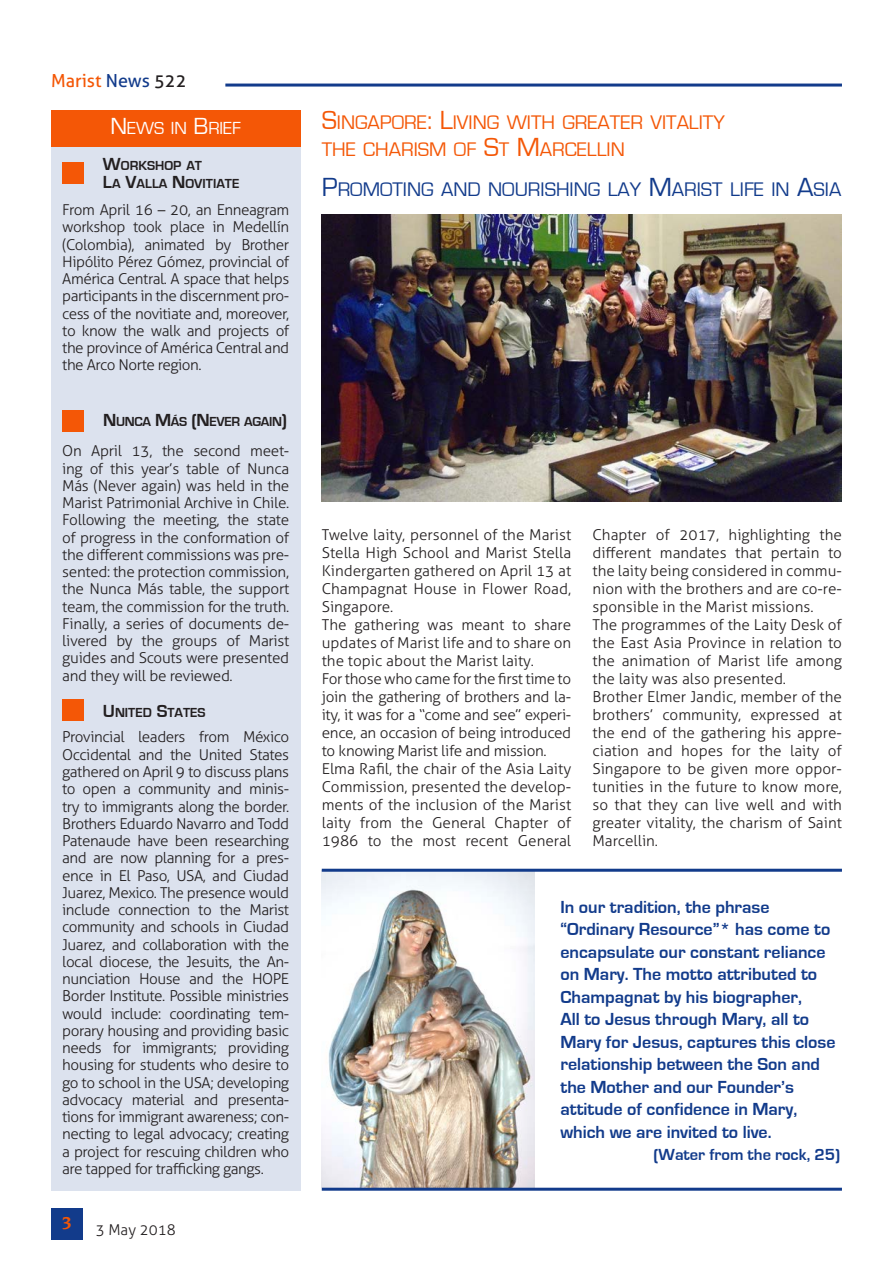
<style>
.page{position:relative;width:893px;height:1263px;background:#fff}
.page>*{position:absolute;margin:0;border:0;box-sizing:border-box;transform-origin:0 0}
.Titolo{font:20.25px/27px "Eurostile";color:#f45706}
.Titolo-2{font:20.25px "Eurostile";color:#123b8b}
.Citacion{font:700 18px/22.5px "Eurostile";color:#123b8b}
.t1{font:18px "Aller";color:#f45706}
.TitoloBox{font:18px "Eurostile";color:#fff}
.t2{font:700 18px "Novarese IT Cby BT";color:#f45706}
.Citacion-2{font:700 16.5px "Eurostile";color:#123b8b}
.Testo_sinEspacio{font:300 15px/17.2px "Aller";color:#231f20;text-align:justify}
.SottoTitoloBox{font:700 13.5px "Eurostile";color:#231f20}
.SottoTitoloBox-2{font:700 13.5px "Eurostile";letter-spacing:-.025em;color:#231f20}
.s1{color:#123b8b}
.s2{color:#231f20}
.s3{font-size:24px}
.s4{font-size:27px}
.s5{font-size:18px}
</style>
<div class="page">
<hr style="left:225px;top:84px;width:617px;height:3px;background:#123b8b">
<div style="left:51px;top:1208px;width:32px;height:31px;background:#123b8b"></div>
<div style="left:51px;top:147px;width:249px;height:1044px;background:#dce2ee"></div>
<div style="left:51px;top:111px;width:249px;height:36px;background:#f45706"></div>
<div style="left:62px;top:162px;width:22px;height:21px;background:#f45706"></div>
<div style="left:62px;top:410px;width:22px;height:22px;background:#f45706"></div>
<div style="left:62px;top:700px;width:21px;height:21px;background:#f45706"></div>
<img style="left:322px;top:214px;width:520px;height:287px">
<img style="left:322px;top:872px;width:212px;height:316px">
<hr style="left:322px;top:869px;width:520px;height:3px;background:#123b8b">
<hr style="left:322px;top:1188px;width:520px;height:3px;background:#123b8b">
<p class="t1" style="left:51px;top:69px;width:137px">Marist <span class="s1">News</span> <span class="s2">522</span></p>
<p class="TitoloBox" style="left:110px;top:118px;width:132px"><span class="s3">N</span>EWS IN <span class="s3">B</span>RIEF</p>
<p class="Titolo" style="left:322px;top:109px;width:404px"><span class="s4">S</span>INGAPORE<span class="s4">: L</span>IVING WITH GREATER VITALITY<br>THE CHARISM OF <span class="s4">S</span>T <span class="s4">M</span>ARCELLIN</p>
<p class="Titolo-2" style="left:322px;top:178px;width:521px"><span class="s4">P</span>ROMOTING AND NOURISHING LAY <span class="s4">M</span>ARIST LIFE IN <span class="s4">A</span>SIA</p>
<p class="SottoTitoloBox" style="left:103px;top:158px;width:101px"><span class="s5">W</span>ORKSHOP AT</p>
<p class="SottoTitoloBox" style="left:103px;top:176px;width:138px"><span class="s5">L</span>A <span class="s5">V</span>ALLA <span class="s5">N</span>OVITIATE</p>
<p class="Testo_sinEspacio" style="left:62px;top:201px;width:228px">From April 16 – 20, an Enneagram workshop took place in Medellín (Colombia), animated by Brother Hipólito Pérez Gómez, provincial of América Central. A space that helps participants in the discernment pro&shy;cess of the novitiate and, moreover, to know the walk and projects of the province of América Central and the Arco Norte region.</p>
<p class="SottoTitoloBox-2" style="left:103px;top:414px;width:185px"><span class="s5">N</span>UNCA <span class="s5">M</span>ÁS <span class="s5">(N</span>EVER AGAIN<span class="s5">)</span></p>
<p class="Testo_sinEspacio" style="left:62px;top:442px;width:228px">On April 13, the second meet&shy;ing of this year’s table of Nunca Más (Never again) was held in the Marist Patrimonial Archive in Chile.<br>Following the meeting, the state of progress in the conformation of the different commissions was pre&shy;sented: the protection commission, the Nunca Más table, the support team, the commission for the truth.<br>Finally, a series of documents de&shy;livered by the groups of Marist guides and Scouts were presented and they will be reviewed.</p>
<p class="SottoTitoloBox" style="left:103px;top:705px;width:104px"><span class="s5">U</span> NITED <span class="s5">S</span>TATES</p>
<p class="Testo_sinEspacio" style="left:62px;top:728px;width:228px">Provincial leaders from México Occidental and the United States gathered on April 9 to discuss plans to open a community and minis&shy;try to immigrants along the border.<br>Brothers Eduardo Navarro and Todd Patenaude have been researching and are now planning for a pres&shy;ence in El Paso, USA, and Ciudad Juarez, Mexico. The presence would include connection to the Marist community and schools in Ciudad Juarez, and collaboration with the local diocese, the Jesuits, the An&shy;nunciation House and the HOPE Border Institute. Possible ministries would include: coordinating tem&shy;porary housing and providing basic needs for immigrants; providing housing for students who desire to go to school in the USA; developing advocacy material and presenta&shy;tions for immigrant awareness; con&shy;necting to legal advocacy; creating a project for rescuing children who are tapped for trafficking gangs.</p>
<p class="t2" style="left:62px;top:1212px;width:12px">3</p>
<p class="Testo_sinEspacio" style="left:96px;top:1221px;width:82px">3 May 2018</p>
<p class="Testo_sinEspacio" style="left:322px;top:526px;width:251px;line-height:18px">Twelve laity, personnel of the Marist Stella High School and Marist Stella Kindergarten gathered on April 13 at Champagnat House in Flower Road, Singapore.</p>
<p class="Testo_sinEspacio" style="left:322px;top:616px;width:251px;line-height:18px">The gathering was meant to share updates of Marist life and to share on the topic about the Marist laity.</p>
<p class="Testo_sinEspacio" style="left:322px;top:670px;width:251px;line-height:18px">For those who came for the first time to join the gathering of brothers and la&shy;ity, it was for a “come and see” experi&shy;ence, an occasion of being introduced to knowing Marist life and mission.</p>
<p class="Testo_sinEspacio" style="left:322px;top:760px;width:251px;line-height:18px">Elma Rafil, the chair of the Asia Laity Commission, presented the develop&shy;ments of the inclusion of the Marist laity from the General Chapter of 1986 to the most recent General</p>
<p class="Testo_sinEspacio" style="left:592px;top:526px;width:251px;line-height:18px">Chapter of 2017, highlighting the different mandates that pertain to the laity being considered in commu&shy;nion with the brothers and are co-re&shy;sponsible in the Marist missions.</p>
<p class="Testo_sinEspacio" style="left:592px;top:616px;width:251px;line-height:18px">The programmes of the Laity Desk of the East Asia Province in relation to the animation of Marist life among the laity was also presented.</p>
<p class="Testo_sinEspacio" style="left:592px;top:688px;width:251px;line-height:18px">Brother Elmer Jandic, member of the brothers’ community, expressed at the end of the gathering his appre&shy;ciation and hopes for the laity of Singapore to be given more oppor&shy;tunities in the future to know more, so that they can live well and with greater vitality, the charism of Saint Marcellin.</p>
<p class="Citacion" style="left:560px;top:896px;width:277px">In our tradition, the phrase “Ordinary Resource”* has come to encapsulate our constant reliance on Mary. The motto attributed to<br>Champagnat by his biographer,<br>All to Jesus through Mary, all to<br>Mary for Jesus, captures this close relationship between the Son and the Mother and our Founder’s attitude of confidence in Mary, which we are invited to live.</p>
<p class="Citacion-2" style="left:653px;top:1146px;width:188px">(Water from the rock, 25)</p>
</div>
